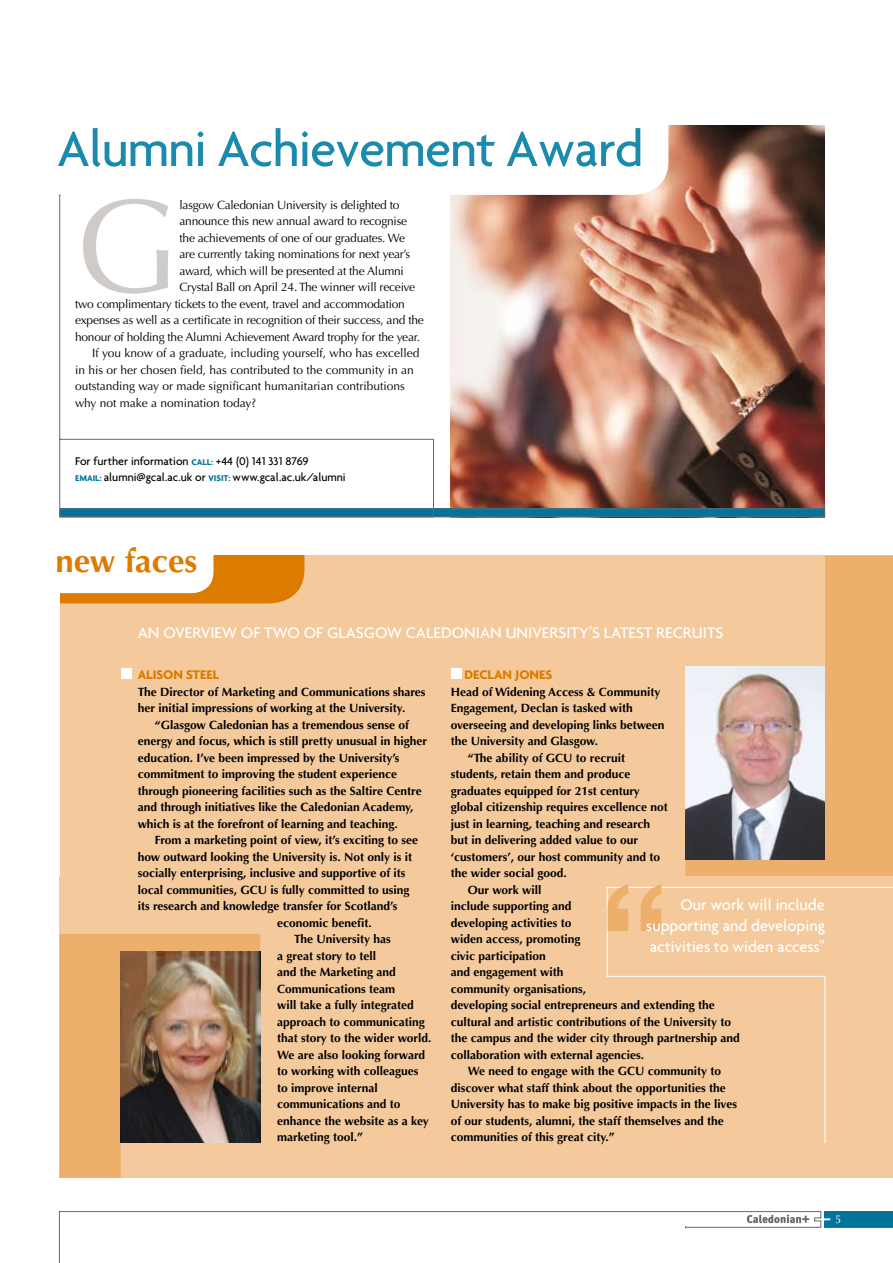
<style>
.page{position:relative;width:893px;height:1263px;background:#fff}
.page>*{position:absolute;margin:0;border:0;box-sizing:border-box;transform-origin:0 0}
.t1{font:132.45px "Optima LT";color:#cfcbc9}
.t2{font:500 53.25px "Agenda";color:#1a8aad}
.t3{font:700 33px "Optima LT";color:#dd7a00}
.t4{font:500 16.5px/21px "Agenda";color:#fff;text-align:justify}
.t5{font:700 13.5px "Agenda";color:#dd7a00}
.t6{font:700 12px/16.5px "Optima LT";color:#000}
.t7{font:12px "Optima LT";letter-spacing:-.02em;color:#000}
.t8{font:12px "Optima LT";color:#000}
.t9{font:500 12px/16.5px "Agenda";color:#000}
.s1{font-weight:700;font-size:9px;color:#00749d}
</style>
<div class="page">
<svg style="left:59px;top:1211px;width:834px;height:52px"></svg>
<div style="left:60px;top:555px;width:833px;height:623px;background:#f4ca9d"></div>
<svg style="left:607px;top:887px;width:286px;height:255px"></svg>
<svg style="left:685px;top:556px;width:208px;height:320px;fill:#edaf6c"></svg>
<svg style="left:60px;top:934px;width:200px;height:244px;fill:#edaf6c"></svg>
<div style="left:0;top:493px;width:304px;height:110px;background:#dd7a00;border-radius:34px"></div>
<div style="left:0;top:555px;width:60px;height:48px;background:#fff"></div>
<div style="left:30px;top:524px;width:183px;height:69px;background:#fff;border-radius:21px"></div>
<img style="left:685px;top:667px;width:140px;height:192px">
<svg style="left:0;top:493px;width:434px;height:62px"></svg>
<img style="left:451px;top:125px;width:374px;height:384px">
<div style="left:121px;top:668px;width:10px;height:11px;background:#fff"></div>
<div style="left:317px;top:50px;width:351px;height:145px;background:#fff;border-radius:34px"></div>
<img style="left:121px;top:952px;width:139px;height:190px">
<div style="left:451px;top:668px;width:10px;height:11px;background:#fff"></div>
<svg style="left:608px;top:884px;width:53px;height:47px"></svg>
<div style="left:60px;top:509px;width:765px;height:8px;background:#00749d"></div>
<div style="left:60px;top:509px;width:765px;height:8px;border:1px solid #696863"></div>
<svg style="left:59px;top:196px;width:375px;height:321px"></svg>
<h2 class="t2" style="left:57px;top:116px;width:588px">Alumni Achievement Award</h2>
<h1 class="t1" style="left:75px;top:170px;width:105px">G</h1>
<p class="t7" style="left:179px;top:198px;width:221px">lasgow Caledonian University is delighted to</p>
<p class="t7" style="left:179px;top:214px;width:229px">announce this new annual award to recognise</p>
<p class="t7" style="left:179px;top:231px;width:227px">the achievements of one of our graduates. We</p>
<p class="t7" style="left:179px;top:247px;width:232px">are currently taking nominations for next year’s</p>
<p class="t7" style="left:179px;top:264px;width:226px">award, which will be presented at the Alumni</p>
<p class="t7" style="left:179px;top:280px;width:237px">Crystal Ball on April 24. The winner will receive</p>
<p class="t7" style="left:75px;top:297px;width:331px">two complimentary tickets to the event, travel and accommodation</p>
<p class="t7" style="left:75px;top:313px;width:350px">expenses as well as a certificate in recognition of their success, and the</p>
<p class="t7" style="left:75px;top:330px;width:346px">honour of holding the Alumni Achievement Award trophy for the year.</p>
<p class="t8" style="left:92px;top:346px;width:329px">If you know of a graduate, including yourself, who has excelled</p>
<p class="t8" style="left:75px;top:363px;width:340px">in his or her chosen field, has contributed to the community in an</p>
<p class="t8" style="left:75px;top:379px;width:331px">outstanding way or made significant humanitarian contributions</p>
<p class="t8" style="left:75px;top:396px;width:183px">why not make a nomination today?</p>
<p class="t9" style="left:75px;top:452px;width:272px">For further information <span class="s1">CALL:</span> +44 (0) 141 331 8769<br><span class="s1">EMAIL:</span> alumni@gcal.ac.uk or <span class="s1">VISIT:</span> www.gcal.ac.uk/alumni</p>
<h3 class="t3" style="left:55px;top:541px;width:144px">new faces</h3>
<h3 class="t4" style="left:138px;top:622px;width:587px">An overview of two of Glasgow Caledonian University’s latest recruits</h3>
<p class="t5" style="left:464px;top:666px;width:89px">DECLAN JONES</p>
<p class="t6" style="left:451px;top:683px;width:211px">H ead of Widening Access &amp; Community</p>
<p class="t6" style="left:451px;top:700px;width:184px">Engagement, Declan is tasked with</p>
<p class="t6" style="left:451px;top:716px;width:215px">overseeing and developing links between</p>
<p class="t6" style="left:451px;top:733px;width:149px">the U niversity and Glasgow.</p>
<p class="t6" style="left:468px;top:749px;width:88px">“The ability of GCU</p>
<p class="t6" style="left:576px;top:749px;width:51px">to recruit</p>
<p class="t6" style="left:451px;top:766px;width:181px">students, retain them and produce</p>
<p class="t6" style="left:451px;top:782px;width:191px">graduates equipped for 21st century</p>
<p class="t6" style="left:451px;top:799px;width:218px">global citizenship requires excellence not</p>
<p class="t6" style="left:451px;top:815px;width:201px">just in learning, teaching and research</p>
<p class="t6" style="left:451px;top:832px;width:189px">but in delivering added value to our</p>
<p class="t6" style="left:451px;top:848px;width:211px">‘customers’, our host community and to</p>
<p class="t6" style="left:451px;top:865px;width:118px">the wider social good.</p>
<p class="t6" style="left:468px;top:881px;width:75px">Our work will</p>
<p class="t6" style="left:451px;top:898px;width:122px">include supporting and</p>
<p class="t6" style="left:451px;top:914px;width:122px">developing activities to</p>
<p class="t6" style="left:451px;top:931px;width:131px">widen access, promoting</p>
<p class="t6" style="left:451px;top:947px;width:97px">civic participation</p>
<p class="t6" style="left:451px;top:964px;width:114px">and engagement with</p>
<p class="t6" style="left:451px;top:980px;width:137px">community organisations,</p>
<p class="t6" style="left:451px;top:997px;width:265px">developing social entrepreneurs and extending the</p>
<p class="t6" style="left:451px;top:1013px;width:282px">cultural and artistic contributions of the U niversity to</p>
<p class="t6" style="left:451px;top:1030px;width:291px">the campus and the wider city through partnership and</p>
<p class="t6" style="left:451px;top:1046px;width:195px">collaboration with external agencies.</p>
<p class="t6" style="left:468px;top:1063px;width:160px">We need to engage with the GCU</p>
<p class="t5" style="left:138px;top:666px;width:83px">ALISON STEEL</p>
<p class="t6" style="left:138px;top:683px;width:289px">The Director of Marketing and Communications shares her initial impressions of working at the U niversity.</p>
<p class="t6" style="left:138px;top:716px;width:291px;text-indent:17px">“Glasgow Caledonian has a tremendous sense of energy and focus, which is still pretty unusual in higher education. I ’ve been impressed by the U niversity’s commitment to improving the student experience through pioneering facilities such as the Saltire Centre and through initiatives like the Caledonian Academy, which is at the forefront of learning and teaching.</p>
<p class="t6" style="left:138px;top:832px;width:282px;text-indent:17px">From a marketing point of view, it’s exciting to see how outward looking the U niversity is. Not only is it socially enterprising, inclusive and supportive of its local communities, GCU</p>
<p class="t6" style="left:270px;top:881px;width:141px">is fully committed to using</p>
<p class="t6" style="left:138px;top:898px;width:261px">its research and knowledge transfer for Scotland’s</p>
<p class="t6" style="left:277px;top:914px;width:96px">economic benefit.</p>
<p class="t6" style="left:294px;top:931px;width:98px">The U niversity has</p>
<p class="t6" style="left:277px;top:947px;width:100px">a great story to tell</p>
<p class="t6" style="left:277px;top:964px;width:120px">and the Marketing and</p>
<p class="t6" style="left:277px;top:980px;width:120px">Communications team</p>
<p class="t6" style="left:277px;top:997px;width:138px">will take a fully integrated</p>
<p class="t6" style="left:277px;top:1013px;width:149px">approach to communicating</p>
<p class="t6" style="left:277px;top:1030px;width:156px">that story to the wider world.</p>
<p class="t6" style="left:277px;top:1046px;width:149px">We are also looking forward</p>
<p class="t6" style="left:277px;top:1063px;width:143px">to working with colleagues</p>
<p class="t6" style="left:277px;top:1079px;width:102px">to improve internal</p>
<p class="t6" style="left:277px;top:1096px;width:125px">communications and to</p>
<p class="t6" style="left:277px;top:1112px;width:153px">enhance the website as a key</p>
<p class="t6" style="left:277px;top:1129px;width:87px">marketing tool.”</p>
<h3 class="t4" style="left:646px;top:894px;width:180px;text-indent:34px">Our work will include supporting and developing activities to widen access”</h3>
<p class="t6" style="left:451px;top:1063px;width:288px;text-indent:197px">community to discover what staff think about the opportunities the<br>U niversity has to make big positive impacts in the lives of our students, alumni, the staff themselves and the communities of this great city.”</p>
</div>
